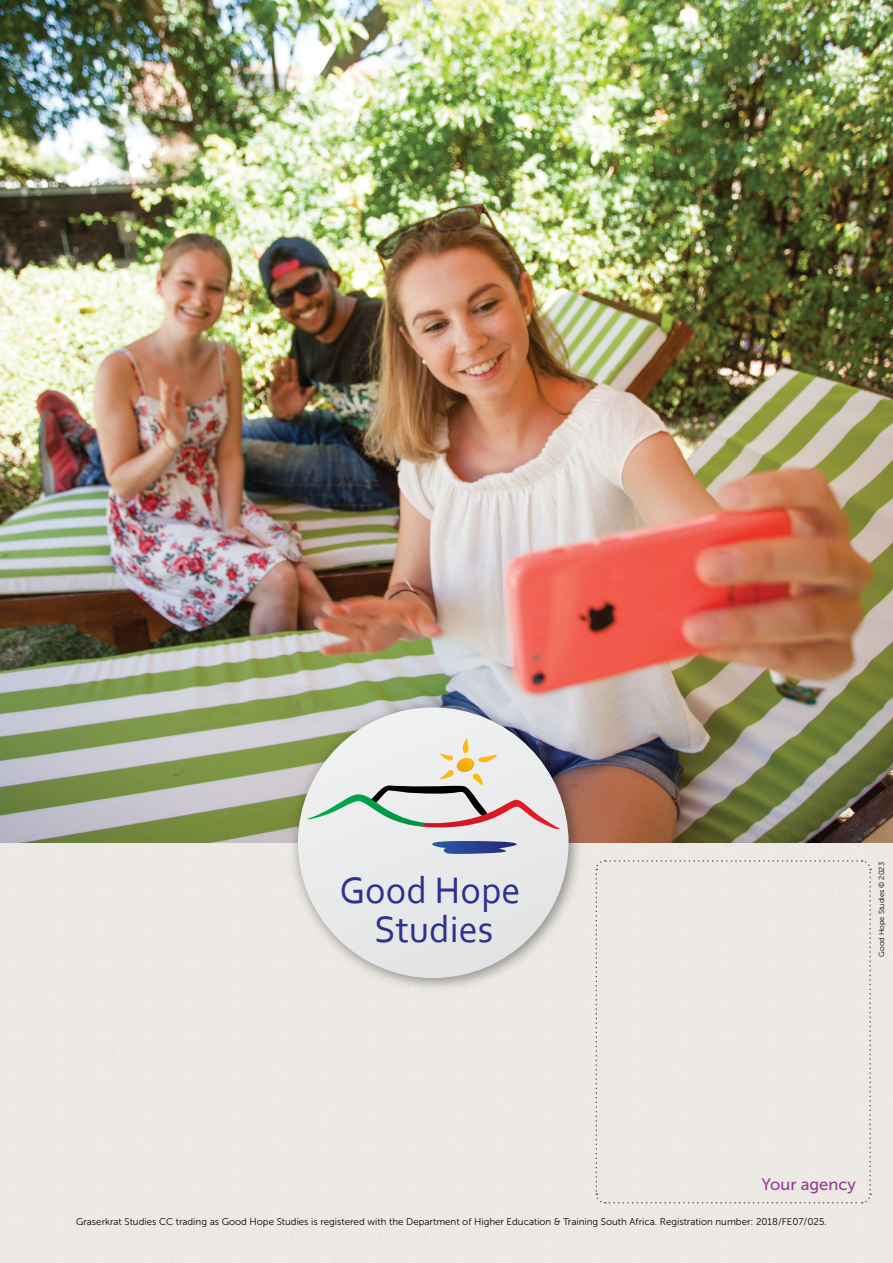
<style>
.page{position:relative;width:893px;height:1263px;background:#fff}
.page>*{position:absolute;margin:0;border:0;box-sizing:border-box;transform-origin:0 0}
.t1{font:38.55px/38.5px "Corbel";color:#2e3092;text-align:center}
.t2{font:16.5px "Museo Sans 500";color:#993f97}
.t3{font:9.75px "Museo Sans 300";color:#000}
.t4{font:7.5px "Museo Sans 300";color:#000}
</style>
<div class="page">
<img style="left:0;top:0;width:893px;height:843px">
<div style="left:595px;top:859px;width:277px;height:345px;background:#edeae5"></div>
<img style="left:284px;top:693px;width:304px;height:302px">
<div style="left:298px;top:707px;width:271px;height:271px;background:#e7e8e9;border-radius:135px"></div>
<svg style="left:307px;top:739px;width:252px;height:91px"></svg>
<svg style="left:432px;top:841px;width:85px;height:13px"></svg>
<h1 class="t1" style="left:339px;top:870px;width:183px">Good Hope<br>Studies</h1>
<p class="t4" style="left:877px;top:957px;width:96px;rotate:-90deg">Good Hope Studies © 2023</p>
<h2 class="t2" style="left:761px;top:1175px;width:96px">Your agency</h2>
<p class="t3" style="left:76px;top:1216px;width:752px">Graserkrat Studies CC trading as Good Hope Studies is registered with the Department of Higher Education &amp; Training South Africa. Registration number: 2018/FE07/025.</p>
</div>
